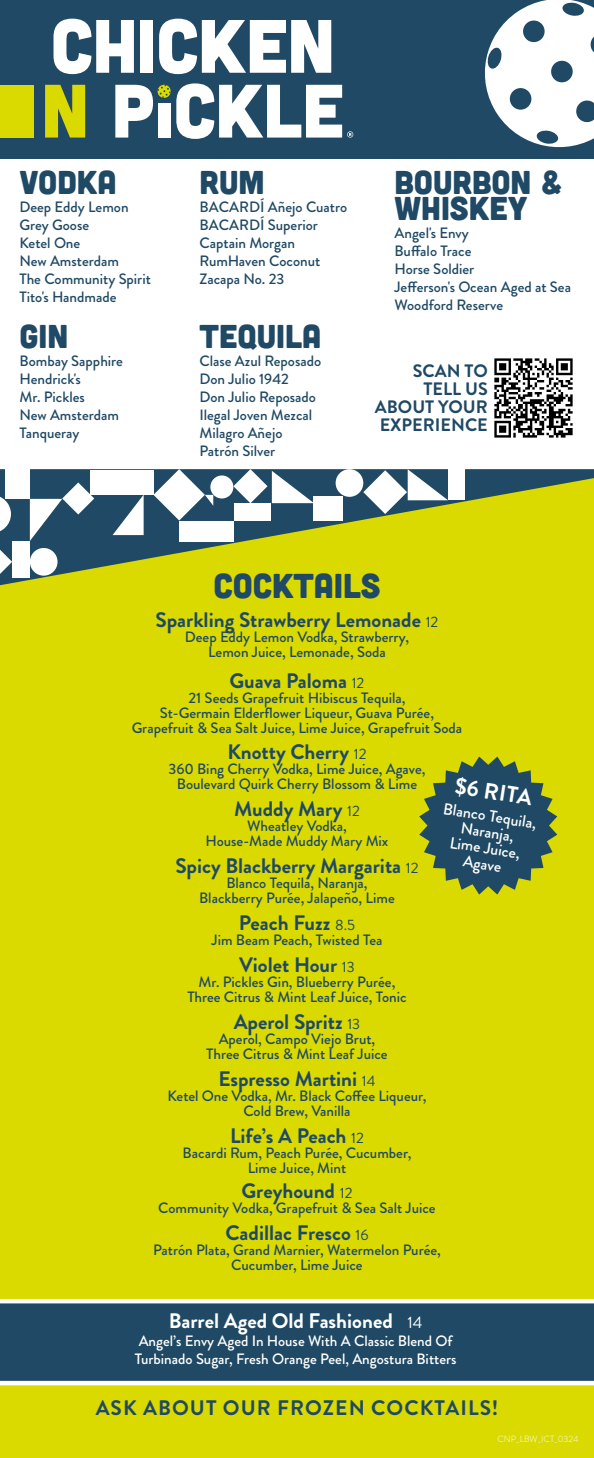
<style>
.page{position:relative;width:594px;height:1458px;background:#fff}
.page>*{position:absolute;margin:0;border:0;box-sizing:border-box;transform-origin:0 0}
.t1{font:34.5px "Cubano";color:#1f4964}
.t2{font:33px/25.5px "Cubano";color:#1f4964}
.t3{font:700 22.5px "Brandon Grotesque";color:#fff}
.t4{font:700 21px "Brandon Grotesque";color:#1f4964}
.t5{font:700 21px "Brandon Grotesque";letter-spacing:.05em;color:#1f4964}
.t6{font:700 21px "Brandon Grotesque";color:#fff}
.t7{font:700 18px/18px "Brandon Grotesque";color:#1f4964;text-align:right}
.t8{font:500 16.05px/16px "Brandon Grotesque";color:#fff;text-align:center}
.t9{font:500 15px/15px "Brandon Grotesque";color:#1f4964;text-align:center}
.t10{font:500 15px/18px "Brandon Grotesque";color:#fff}
.t11{font:300 9px "Brandon Grotesque";color:#fff}
.s1{font-weight:400;font-size:15px}
.s2{font-weight:400;font-size:16.5px}
</style>
<div class="page">
<div style="left:0;top:478px;width:594px;height:980px;background:#dada00"></div>
<div style="left:0;top:0;width:594px;height:158px;background:#1f4964"></div>
<svg style="left:54px;top:19px;width:80px;height:55px"></svg>
<div style="left:140px;top:20px;width:13px;height:53px;background:#fff"></div>
<svg style="left:159px;top:19px;width:172px;height:55px"></svg>
<svg style="left:45px;top:85px;width:40px;height:53px"></svg>
<svg style="left:115px;top:83px;width:238px;height:56px"></svg>
<div style="left:0;top:85px;width:34px;height:52px;background:#dada00"></div>
<svg style="left:485px;top:0;width:109px;height:147px"></svg>
<svg style="left:0;top:469px;width:594px;height:116px"></svg>
<div style="left:30px;top:548px;width:28px;height:28px;background:#fff;border-radius:50%"></div>
<svg style="left:0;top:550px;width:12px;height:24px"></svg>
<div style="left:6px;top:469px;width:24px;height:30px;background:#fff"></div>
<div style="left:12px;top:541px;width:18px;height:37px;background:#fff"></div>
<svg style="left:30px;top:482px;width:64px;height:59px;background:#668395"></svg>
<div style="left:210px;top:475px;width:23px;height:24px;background:#fff;border-radius:50%"></div>
<svg style="left:113px;top:495px;width:31px;height:40px"></svg>
<svg style="left:153px;top:469px;width:60px;height:52px;background:#859caa"></svg>
<div style="left:90px;top:471px;width:63px;height:24px;background:#fff"></div>
<svg style="left:0;top:495px;width:11px;height:38px"></svg>
<div style="left:179px;top:521px;width:54px;height:21px;background:#fff"></div>
<div style="left:336px;top:469px;width:27px;height:28px;background:#fff;border-radius:50%"></div>
<div style="left:313px;top:497px;width:30px;height:24px;background:#fff"></div>
<div style="left:234px;top:503px;width:37px;height:18px;background:#fff"></div>
<svg style="left:233px;top:469px;width:81px;height:34px;background:#869dab"></svg>
<div style="left:448px;top:469px;width:16px;height:31px;background:#fff"></div>
<svg style="left:363px;top:469px;width:85px;height:45px;background:#889e9e"></svg>
<img style="left:494px;top:358px;width:79px;height:80px">
<div style="left:0;top:1301px;width:594px;height:80px;background:#1f4964"></div>
<hr style="left:0;top:1381px;width:594px;height:4px;background:#fff">
<hr style="left:0;top:1299px;width:594px;height:4px;background:#fff">
<svg style="left:419px;top:757px;width:138px;height:138px"></svg>
<p class="t2" style="left:20px;top:168px;width:99px">VODKA</p>
<p class="t9" style="left:20px;top:200px;width:111px">Deep Eddy Lemon</p>
<p class="t9" style="left:20px;top:218px;width:71px">Grey Goose</p>
<p class="t9" style="left:20px;top:236px;width:62px">Ketel One</p>
<p class="t9" style="left:20px;top:254px;width:101px">New Amsterdam</p>
<p class="t9" style="left:20px;top:270px;width:133px;line-height:18px;text-align:left">The Community Spirit<br>Tito's Handmade</p>
<p class="t2" style="left:20px;top:322px;width:50px">GIN</p>
<p class="t9" style="left:20px;top:354px;width:105px">Bombay Sapphire</p>
<p class="t9" style="left:20px;top:372px;width:63px">Hendrick's</p>
<p class="t9" style="left:20px;top:390px;width:67px">Mr. Pickles</p>
<p class="t9" style="left:20px;top:408px;width:101px">New Amsterdam</p>
<p class="t9" style="left:20px;top:426px;width:62px">Tanqueray</p>
<p class="t2" style="left:200px;top:168px;width:67px">RUM</p>
<p class="t9" style="left:200px;top:200px;width:149px">BACARDÍ Añejo Cuatro</p>
<p class="t9" style="left:200px;top:218px;width:120px">BACARDÍ Superior</p>
<p class="t9" style="left:200px;top:236px;width:97px">Captain Morgan</p>
<p class="t9" style="left:200px;top:254px;width:122px">RumHaven Coconut</p>
<p class="t9" style="left:200px;top:272px;width:86px">Zacapa No. 23</p>
<p class="t2" style="left:200px;top:322px;width:123px">TEQUILA</p>
<p class="t9" style="left:200px;top:354px;width:123px">Clase Azul Reposado</p>
<p class="t9" style="left:200px;top:372px;width:91px">Don Julio 1942</p>
<p class="t9" style="left:200px;top:390px;width:118px">Don Julio Reposado</p>
<p class="t9" style="left:200px;top:408px;width:114px">Ilegal Joven Mezcal</p>
<p class="t9" style="left:200px;top:426px;width:85px">Milagro Añejo</p>
<p class="t9" style="left:200px;top:444px;width:77px">Patrón Silver</p>
<p class="t2" style="left:394px;top:168px;width:170px">BOURBON &amp;<br>WHISKEY</p>
<p class="t9" style="left:394px;top:225px;width:76px">Angel's Envy</p>
<p class="t9" style="left:394px;top:243px;width:79px">Buffalo Trace</p>
<p class="t9" style="left:394px;top:261px;width:81px">Horse Soldier</p>
<p class="t9" style="left:394px;top:279px;width:178px">Jefferson's Ocean Aged at Sea</p>
<p class="t9" style="left:394px;top:297px;width:110px">Woodford Reserve</p>
<p class="t7" style="left:375px;top:362px;width:114px">SCAN TO<br>TELL US<br>ABOUT YOUR<br>EXPERIENCE</p>
<p class="t1" style="left:213px;top:564px;width:169px">COCKTAILS</p>
<p class="t4" style="left:156px;top:605px;width:284px">Sparkling Strawberry Lemonade <span class="s1">12</span></p>
<p class="t9" style="left:185px;top:630px;width:226px">Deep Eddy Lemon Vodka, Strawberry,<br>Lemon Juice, Lemonade, Soda</p>
<p class="t4" style="left:230px;top:667px;width:136px">Guava Paloma <span class="s1">12</span></p>
<p class="t9" style="left:132px;top:691px;width:332px">21 Seeds Grapefruit Hibiscus Tequila,<br>St-Germain Elderflower Liqueur, Guava Purée,<br>Grapefruit &amp; Sea Salt Juice, Lime Juice, Grapefruit Soda</p>
<p class="t4" style="left:227px;top:737px;width:141px">Knotty Cherry <span class="s1">12</span></p>
<p class="t9" style="left:168px;top:762px;width:259px">360 Bing Cherry Vodka, Lime Juice, Agave,<br>Boulevard Quirk Cherry Blossom &amp; Lime</p>
<p class="t4" style="left:234px;top:794px;width:127px">Muddy Mary <span class="s1">12</span></p>
<p class="t9" style="left:206px;top:819px;width:184px">Wheatley Vodka,<br>House-Made Muddy Mary Mix</p>
<p class="t4" style="left:175px;top:851px;width:245px">Spicy Blackberry Margarita <span class="s1">12</span></p>
<p class="t9" style="left:199px;top:876px;width:197px">Blanco Tequila, Naranja,<br>Blackberry Purée, Jalapeño, Lime</p>
<p class="t4" style="left:239px;top:908px;width:118px">Peach Fuzz <span class="s1">8.5</span></p>
<p class="t9" style="left:212px;top:933px;width:172px">Jim Beam Peach, Twisted Tea</p>
<p class="t4" style="left:239px;top:950px;width:117px">Violet Hour <span class="s1">13</span></p>
<p class="t9" style="left:187px;top:975px;width:221px">Mr. Pickles Gin, Blueberry Purée,<br>Three Citrus &amp; Mint Leaf Juice, Tonic</p>
<p class="t4" style="left:234px;top:1007px;width:128px">Aperol Spritz <span class="s1">13</span></p>
<p class="t9" style="left:206px;top:1032px;width:183px">Aperol, Campo Viejo Brut,<br>Three Citrus &amp; Mint Leaf Juice</p>
<p class="t4" style="left:218px;top:1064px;width:159px">Espresso Martini <span class="s1">14</span></p>
<p class="t9" style="left:167px;top:1089px;width:261px">Ketel One Vodka, Mr. Black Coffee Liqueur,<br>Cold Brew, Vanilla</p>
<p class="t4" style="left:230px;top:1121px;width:135px">Life’s A Peach <span class="s1">12</span></p>
<p class="t9" style="left:183px;top:1146px;width:230px">Bacardi Rum, Peach Purée, Cucumber,<br>Lime Juice, Mint</p>
<p class="t4" style="left:242px;top:1177px;width:112px">Greyhound <span class="s1">12</span></p>
<p class="t9" style="left:158px;top:1201px;width:279px">Community Vodka, Grapefruit &amp; Sea Salt Juice</p>
<p class="t4" style="left:225px;top:1219px;width:145px">Cadillac Fresco <span class="s1">16</span></p>
<p class="t9" style="left:153px;top:1243px;width:289px">Patrón Plata, Grand Marnier, Watermelon Purée,<br>Cucumber, Lime Juice</p>
<p class="t3" style="left:458px;top:770px;width:79px;rotate:9deg">$6 RITA</p>
<p class="t8" style="left:445px;top:801px;width:96px;rotate:9deg">Blanco Tequila,<br>Naranja,<br>Lime Juice,<br>Agave</p>
<p class="t6" style="left:169px;top:1306px;width:255px">Barrel Aged Old Fashioned <span class="s2">14</span></p>
<p class="t10" style="left:135px;top:1332px;width:323px">Angel’s Envy Aged In House With A Classic Blend Of<br>Turbinado Sugar, Fresh Orange Peel, Angostura Bitters</p>
<p class="t5" style="left:96px;top:1393px;width:404px">ASK ABOUT OUR FROZEN COCKTAILS!</p>
<p class="t11" style="left:497px;top:1433px;width:82px">CNP_LBW_ICT_0324</p>
</div>
